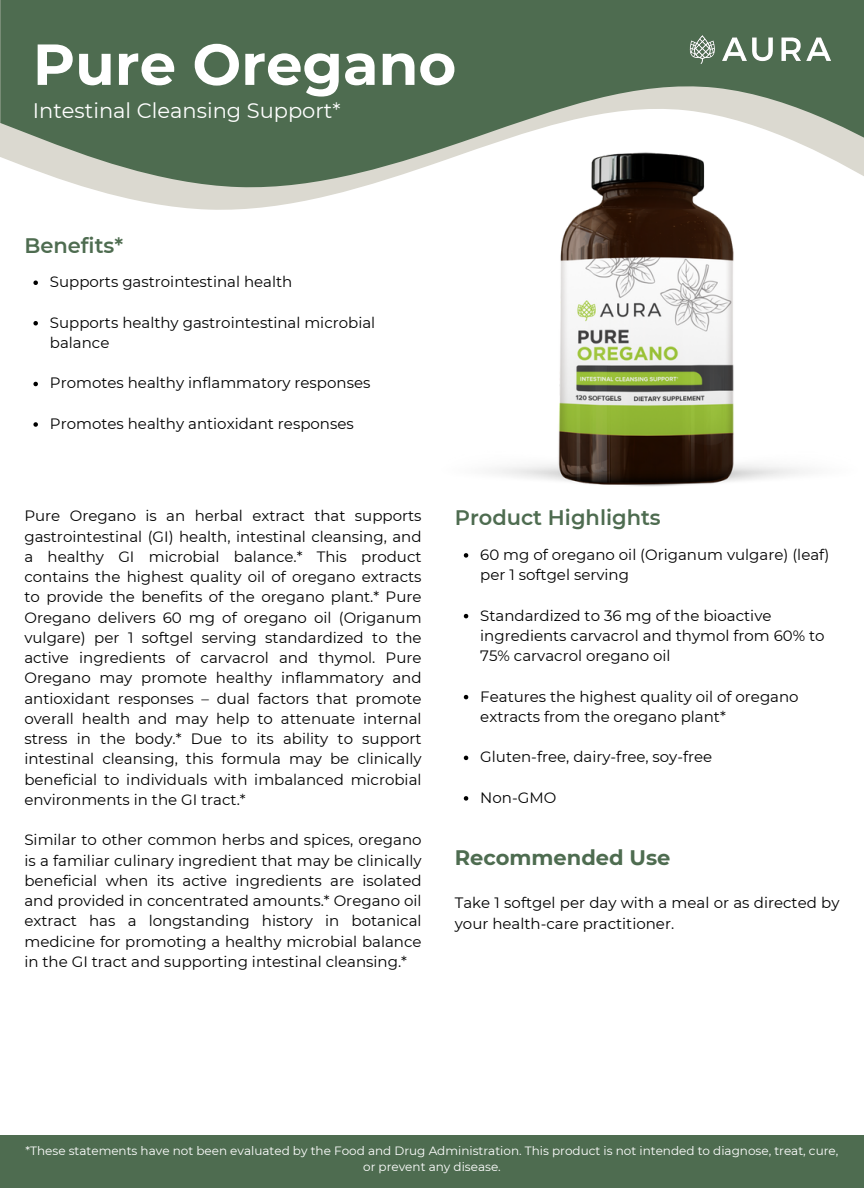
<style>
.page{position:relative;width:864px;height:1188px;background:#fff}
.page>*{position:absolute;margin:0;border:0;box-sizing:border-box;transform-origin:0 0}
.t1{font:700 57.75px "Montserrat";color:#fff}
.t2{font:21px "Montserrat";color:#fff}
.t3{font:600 21px "Montserrat";color:#4e6c50}
.t4{font:700 21px "Montserrat";color:#4e6c50}
.t5{font:15px/20.2px "Montserrat";color:#000}
.t6{font:12px/16px "Montserrat";color:#fff;text-align:center}
</style>
<div class="page">
<div style="left:0;top:1136px;width:864px;height:52px;background:#4e6c50"></div>
<svg style="left:96px;top:190px;width:254px;height:20px;fill:#dbd9d0"></svg>
<svg style="left:0;top:0;width:864px;height:190px;background:#5a755b"></svg>
<img style="left:688px;top:36px;width:145px;height:28px">
<img style="left:399px;top:64px;width:465px;height:493px">
<svg style="left:464px;top:553px;width:4px;height:5px"></svg>
<svg style="left:464px;top:614px;width:4px;height:4px"></svg>
<svg style="left:464px;top:695px;width:4px;height:4px"></svg>
<svg style="left:464px;top:756px;width:4px;height:4px"></svg>
<svg style="left:464px;top:796px;width:4px;height:5px"></svg>
<svg style="left:33px;top:280px;width:5px;height:5px"></svg>
<svg style="left:33px;top:321px;width:5px;height:4px"></svg>
<svg style="left:33px;top:382px;width:5px;height:4px"></svg>
<svg style="left:33px;top:422px;width:5px;height:5px"></svg>
<h3 class="t1" style="left:33px;top:29px;width:425px">Pure Oregano</h3>
<p class="t2" style="left:33px;top:97px;width:309px">Intestinal Cleansing Support*</p>
<p class="t3" style="left:24px;top:232px;width:100px">Benefits*</p>
<p class="t5" style="left:50px;top:272px;width:244px">Supports gastrointestinal health</p>
<h4 class="t5" style="left:50px;top:312px;width:327px">Supports healthy gastrointestinal microbial balance</h4>
<h4 class="t5" style="left:50px;top:373px;width:322px">Promotes healthy inflammatory responses</h4>
<h2 class="t5" style="left:50px;top:413px;width:305px">Promotes healthy antioxidant responses</h2>
<p class="t5" style="left:24px;top:506px;width:399px;text-align:justify">Pure Oregano is an herbal extract that supports gastrointestinal (GI) health, intestinal cleansing, and a healthy GI microbial balance.* This product contains the highest quality oil of oregano extracts to provide the benefits of the oregano plant.* Pure Oregano delivers 60 mg of oregano oil (Origanum vulgare) per 1 softgel serving standardized to the active ingredients of carvacrol and thymol. Pure Oregano may promote healthy inflammatory and antioxidant responses – dual factors that promote overall health and may help to attenuate internal stress in the body.* Due to its ability to support intestinal cleansing, this formula may be clinically beneficial to individuals with imbalanced microbial environments in the GI tract.*</p>
<h2 class="t5" style="left:24px;top:830px;width:399px;text-align:justify">Similar to other common herbs and spices, oregano is a familiar culinary ingredient that may be clinically beneficial when its active ingredients are isolated and provided in concentrated amounts.* Oregano oil extract has a longstanding history in botanical medicine for promoting a healthy microbial balance in the GI tract and supporting intestinal cleansing.*</h2>
<p class="t3" style="left:455px;top:505px;width:207px">Product Highlights</p>
<p class="t5" style="left:480px;top:544px;width:350px">60 mg of oregano oil (Origanum vulgare) (leaf) per 1 softgel serving</p>
<p class="t5" style="left:480px;top:605px;width:346px">Standardized to 36 mg of the bioactive ingredients carvacrol and thymol from 60% to<br>75% carvacrol oregano oil</p>
<p class="t5" style="left:480px;top:686px;width:320px">Features the highest quality oil of oregano extracts from the oregano plant*</p>
<h2 class="t5" style="left:480px;top:747px;width:234px">Gluten-free, dairy-free, soy-free</h2>
<p class="t5" style="left:480px;top:787px;width:77px">Non-GMO</p>
<p class="t4" style="left:455px;top:845px;width:217px">Recommended Use</p>
<p class="t5" style="left:455px;top:893px;width:386px">Take 1 softgel per day with a meal or as directed by your health-care practitioner.</p>
<h1 class="t6" style="left:26px;top:1143px;width:814px">*These statements have not been evaluated by the Food and Drug Administration. This product is not intended to diagnose, treat, cure, or prevent any disease.</h1>
</div>
